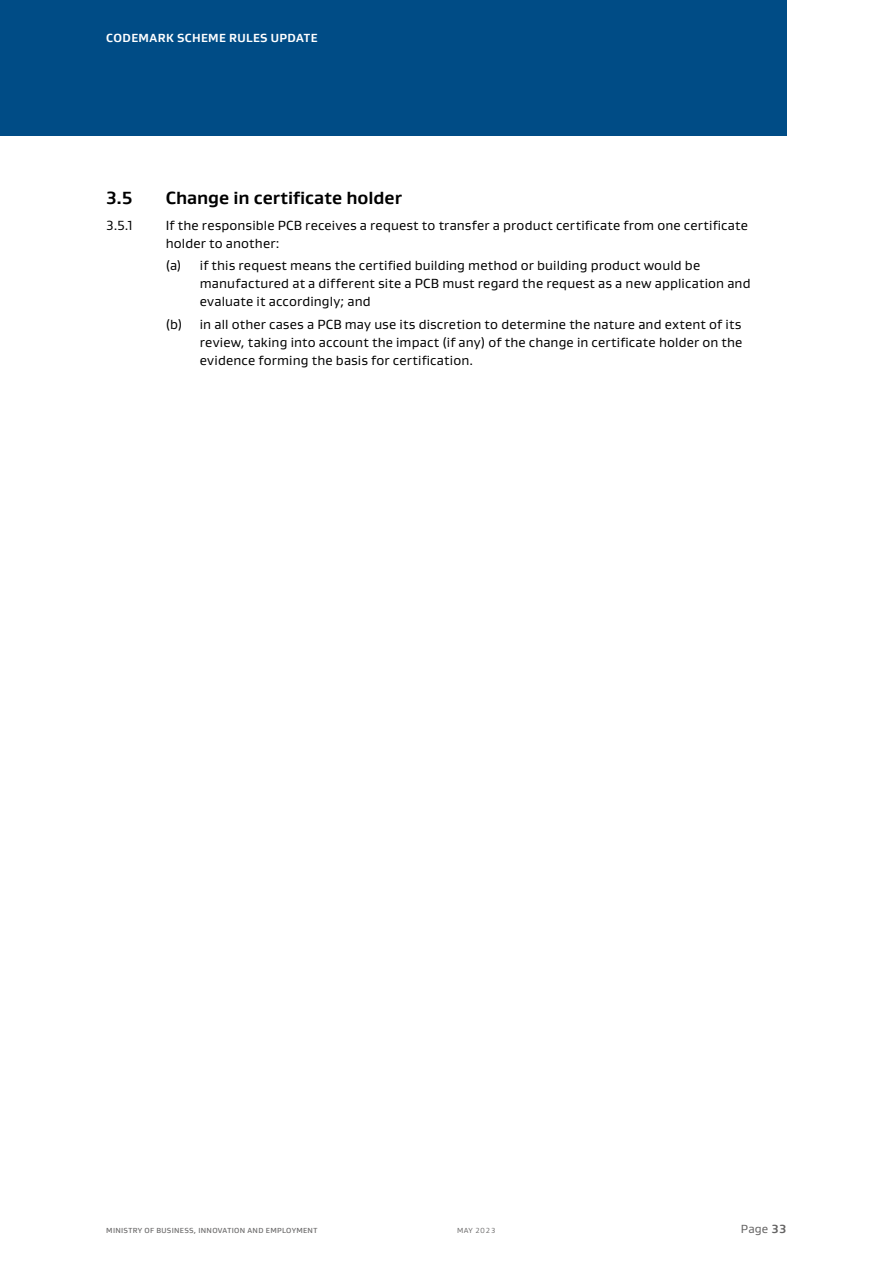
<style>
.page{position:relative;width:893px;height:1263px;background:#fff}
.page>*{position:absolute;margin:0;border:0;box-sizing:border-box;transform-origin:0 0}
.t1{font:700 18px "Gustan";letter-spacing:-.005em;color:#000}
.t2{font:13.5px/18px "Gustan";letter-spacing:.01em;color:#000}
.t3{font:700 12px "Gustan";letter-spacing:.03em;color:#fff}
.t4{font:12px "Gustan";color:#646363}
.t5{font:500 7.5px "Gustan";letter-spacing:.04em;color:#706f6f}
.t6{font:7.5px "Gustan";letter-spacing:.04em;color:#706f6f}
.s1{font-weight:700}
</style>
<div class="page">
<div style="left:0;top:0;width:787px;height:136px;background:#004c86"></div>
<p class="t3" style="left:106px;top:30px;width:213px">CODEMARK SCHEME RULES UPDATE</p>
<h1 class="t1" style="left:106px;top:186px;width:27px">3.5</h1>
<h1 class="t1" style="left:166px;top:186px;width:238px">Change in certificate holder</h1>
<p class="t2" style="left:106px;top:216px;width:28px">3.5.1</p>
<p class="t2" style="left:166px;top:216px;width:584px">If the responsible PCB receives a request to transfer a product certificate from one certificate holder to another:</p>
<p class="t2" style="left:200px;top:256px;width:552px;text-indent:-34px">(a) if this request means the certified building method or building product would be manufactured at a different site a PCB must regard the request as a new application and evaluate it accordingly; and</p>
<p class="t2" style="left:200px;top:315px;width:544px;text-align:justify;text-indent:-34px">(b) in all other cases a PCB may use its discretion to determine the nature and extent of its review, taking into account the impact (if any) of the change in certificate holder on the evidence forming the basis for certification.</p>
<p class="t5" style="left:106px;top:1225px;width:212px">MINISTRY OF BUSINESS, INNOVATION AND EMPLOYMENT</p>
<p class="t6" style="left:457px;top:1225px;width:40px">MAY 2023</p>
<p class="t4" style="left:741px;top:1221px;width:47px">Page <span class="s1">33</span></p>
</div>
